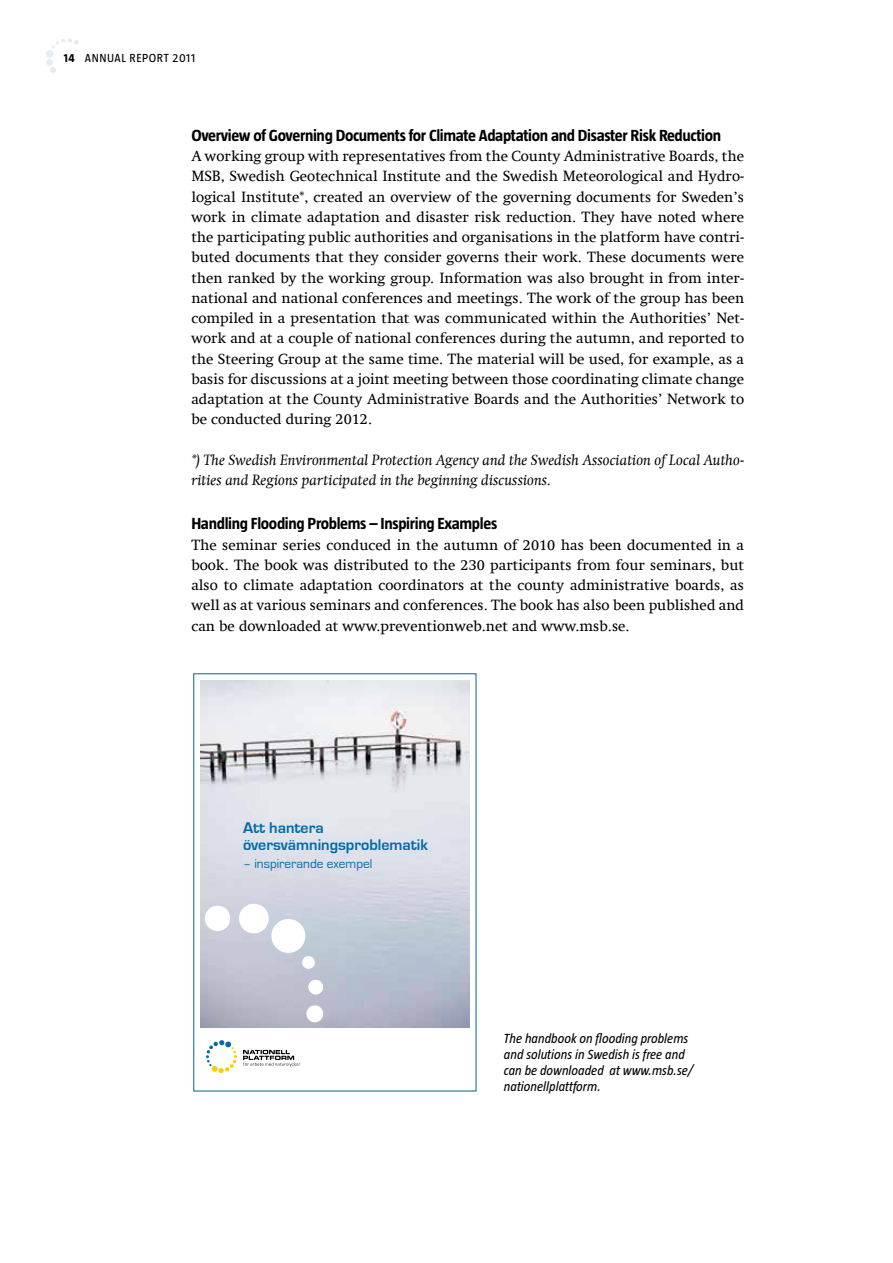
<style>
.page{position:relative;width:893px;height:1263px;background:#fff}
.page>*{position:absolute;margin:0;border:0;box-sizing:border-box;transform-origin:0 0}
.t1{font:700 16.5px "Taz";letter-spacing:-.02em;color:#000}
.t2{font:700 15.9px/16.5px "Eurostile";color:#006aa7}
.t3{font:15px/20.2px "Swift Com";color:#000;text-align:justify}
.t4{font:italic 15px/20.2px "Swift Com";color:#000}
.t5{font:italic 13.5px/16.2px "Taz";color:#000}
.t6{font:13.2px "Eurostile";color:#006aa7}
.t7{font:12px "Taz";letter-spacing:.045em;color:#000}
.s1{font-weight:700}
</style>
<div class="page">
<svg style="left:46px;top:38px;width:33px;height:35px"></svg>
<img style="left:200px;top:681px;width:270px;height:346px">
<div style="left:308px;top:979px;width:16px;height:16px;background:#fff;border-radius:50%"></div>
<svg style="left:305px;top:1004px;width:19px;height:19px"></svg>
<svg style="left:237px;top:902px;width:79px;height:68px"></svg>
<svg style="left:204px;top:905px;width:27px;height:27px"></svg>
<svg style="left:243px;top:1050px;width:57px;height:16px"></svg>
<svg style="left:206px;top:1040px;width:31px;height:33px"></svg>
<p class="t7" style="left:64px;top:51px;width:36px"><span class="s1">14</span> ANNUA</p>
<p class="t7" style="left:121px;top:51px;width:16px">L REPORT</p>
<p class="t7" style="left:173px;top:51px;width:24px">2011</p>
<p class="t1" style="left:191px;top:126px;width:531px">Overview of Governing Documents for Climate Adaptation and Disaster Risk Reduction</p>
<p class="t3" style="left:191px;top:146px;width:554px">A working group with representatives from the County Administrative Boards, the MSB, Swedish Geotechnical Institute and the Swedish Meteorological and Hydro&shy;logical Institute*, created an overview of the governing documents for Sweden’s work in climate adaptation and disaster risk reduction. They have noted where the participating public authorities and organisations in the platform have contri&shy;buted documents that they consider governs their work. These documents were then ranked by the working group. Information was also brought in from inter&shy;national and national conferences and meetings. The work of the group has been compiled in a presentation that was communicated within the Authorities’ Net&shy;work and at a couple of national conferences during the autumn, and reported to the Steering Group at the same time. The material will be used, for example, as a basis for discussions at a joint meeting between those coordinating climate change adaptation at the County Administrative Boards and the Authorities’ Network to be conducted during 2012.</p>
<p class="t4" style="left:191px;top:450px;width:554px">*) The Swedish Environmental Protection Agency and the Swedish Association of Local Autho&shy;rities and Regions participated in the beginning discussions.</p>
<p class="t1" style="left:191px;top:514px;width:307px">Handling Flooding Problems – Inspiring Examples</p>
<p class="t3" style="left:191px;top:534px;width:554px">The seminar series conduced in the autumn of 2010 has been documented in a book. The book was distributed to the 230 participants from four seminars, but also to climate adaptation coordinators at the county administrative boards, as well as at various seminars and conferences. The book has also been published and can be downloaded at www.preventionweb.net and www.msb.se.</p>
<p class="t2" style="left:243px;top:820px;width:187px">Att hantera översvämningsproblematik</p>
<p class="t6" style="left:243px;top:856px;width:131px">– inspirerande exempel</p>
<p class="t5" style="left:504px;top:1030px;width:191px">The handbook on flooding problems and solutions in Swedish is free and can be downloaded at www.msb.se/ nationellplattform.</p>
</div>
